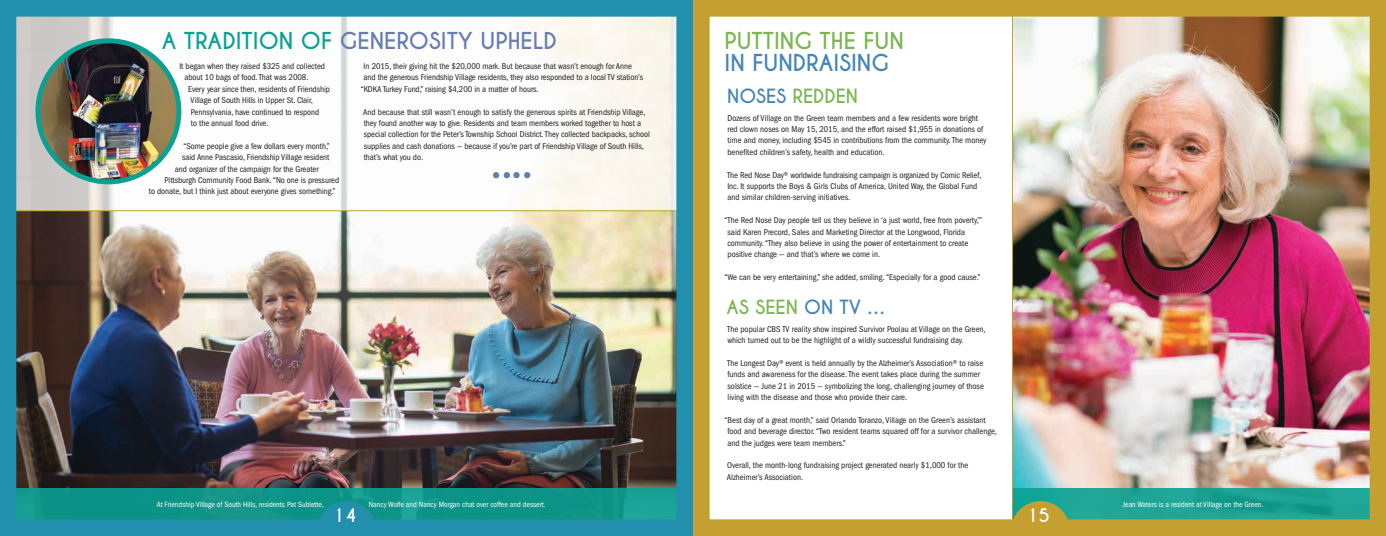
<style>
.page{position:relative;width:1386px;height:536px;background:#fff}
.page>*{position:absolute;margin:0;border:0;box-sizing:border-box;transform-origin:0 0}
.t1{font:700 21.88px "Caviar Dreams";color:#687cb4}
.t2{font:700 21.88px "Caviar Dreams";color:#7ab652}
.t3{font:700 21.88px "Caviar Dreams";color:#4585b5}
.t4{font:700 18.38px "Caviar Dreams";color:#7ab652}
.t5{font:700 17.5px "Caviar Dreams";color:#fff}
.t6{font:condensed 8.75px/11.4px "ITC Franklin Gothic Std";color:#231f20}
.t7{font:condensed 7.88px "ITC Franklin Gothic Std";color:#fff}
.s1{color:#0aa193}
.s2{color:#4585b5}
</style>
<div class="page">
<img style="left:0;top:0;width:693px;height:536px">
<img style="left:693px;top:0;width:693px;height:536px">
<svg style="left:317px;top:501px;width:59px;height:35px;background:#1e90a6"></svg>
<svg style="left:1011px;top:501px;width:59px;height:35px;background:#a7a142"></svg>
<hr style="left:1012px;top:0;width:1px;height:536px;background:#c3a030">
<h1 class="t1" style="left:162px;top:28px;width:397px"><span class="s1">A TRADITION OF</span> GENEROSITY UPHELD</h1>
<p class="t6" style="left:179px;top:61px;width:147px">It began when they raised $325 and collected</p>
<p class="t6" style="left:185px;top:72px;width:125px">about 10 bags of food. That was 2008.</p>
<p class="t6" style="left:188px;top:83px;width:143px">Every year since then, residents of Friendship</p>
<p class="t6" style="left:191px;top:95px;width:124px">Village of South Hills in Upper St. Clair,</p>
<p class="t6" style="left:191px;top:106px;width:130px">Pennsylvania, have continued to respond</p>
<p class="t6" style="left:191px;top:117px;width:79px">to the annual food drive.</p>
<p class="t6" style="left:183px;top:140px;width:148px">“Some people give a few dollars every month,”</p>
<p class="t6" style="left:182px;top:152px;width:149px">said Anne Pascasio, Friendship Village resident</p>
<p class="t6" style="left:175px;top:163px;width:145px">and organizer of the campaign for the Greater</p>
<p class="t6" style="left:164px;top:174px;width:176px">Pittsburgh Community Food Bank. “No one is pressured</p>
<p class="t6" style="left:149px;top:186px;width:188px">to donate, but I think just about everyone gives something.”</p>
<p class="t6" style="left:364px;top:61px;width:270px">In 2015, their giving hit the $20,000 mark. But because that wasn’t enough for Anne</p>
<p class="t6" style="left:364px;top:72px;width:281px">and the generous Friendship Village residents, they also responded to a local TV station’s</p>
<p class="t6" style="left:361px;top:83px;width:179px">“KDKA Turkey Fund,” raising $4,200 in a matter of hours.</p>
<p class="t6" style="left:363px;top:106px;width:288px">And because that still wasn’t enough to satisfy the generous spirits at Friendship Village, they found another way to give. Residents and team members worked together to host a special collection for the Peter’s Township School District. They collected backpacks, school supplies and cash donations — because if you’re part of Friendship Village of South Hills, that’s what you do.</p>
<h1 class="t2" style="left:724px;top:27px;width:181px">PUTTING THE FUN</h1>
<h1 class="t3" style="left:724px;top:50px;width:166px">IN FUNDRAISING</h1>
<h2 class="t4" style="left:727px;top:85px;width:132px"><span class="s2">NOSES</span> REDDEN</h2>
<p class="t6" style="left:727px;top:112px;width:260px">Dozens of Village on the Green team members and a few residents wore bright red clown noses on May 15, 2015, and the effort raised $1,955 in donations of time and money, including $545 in contributions from the community. The money benefited children’s safety, health and education.</p>
<p class="t6" style="left:727px;top:169px;width:256px">The Red Nose Day® worldwide fundraising campaign is organized by Comic Relief,<br>Inc. It supports the Boys &amp; Girls Clubs of America, United Way, the Global Fund and similar children-serving initiatives.</p>
<p class="t6" style="left:727px;top:214px;width:256px;text-indent:-3px">“The Red Nose Day people tell us they believe in ‘a just world, free from poverty,’” said Karen Precord, Sales and Marketing Director at the Longwood, Florida community. “They also believe in using the power of entertainment to create positive change — and that’s where we come in.</p>
<p class="t6" style="left:725px;top:271px;width:257px">“We can be very entertaining,” she added, smiling. “Especially for a good cause.”</p>
<h2 class="t4" style="left:726px;top:296px;width:161px">AS SEEN <span class="s2">ON TV …</span></h2>
<p class="t6" style="left:727px;top:323px;width:260px">The popular CBS TV reality show inspired Survivor Poolau at Village on the Green, which turned out to be the highlight of a wildly successful fundraising day.</p>
<p class="t6" style="left:727px;top:357px;width:258px">The Longest Day® event is held annually by the Alzheimer’s Association® to raise funds and awareness for the disease. The event takes place during the summer solstice — June 21 in 2015 — symbolizing the long, challenging journey of those living with the disease and those who provide their care.</p>
<p class="t6" style="left:727px;top:414px;width:271px;text-indent:-3px">“Best day of a great month,” said Orlando Toranzo, Village on the Green’s assistant food and beverage director. “Two resident teams squared off for a survivor challenge, and the judges were team members.”</p>
<p class="t6" style="left:727px;top:459px;width:243px">Overall, the month-long fundraising project generated nearly $1,000 for the<br>Alzheimer’s Association.</p>
<p class="t7" style="left:157px;top:500px;width:169px">At Friendship Village of South Hills, residents Pat Sublette,</p>
<p class="t7" style="left:369px;top:500px;width:178px">Nancy Wolfe and Nancy Morgan chat over coffee and dessert.</p>
<h3 class="t5" style="left:333px;top:505px;width:25px">14</h3>
<h3 class="t5" style="left:1026px;top:505px;width:25px">15</h3>
<p class="t7" style="left:1123px;top:500px;width:142px">Jean Waters is a resident at Village on the Green.</p>
</div>
